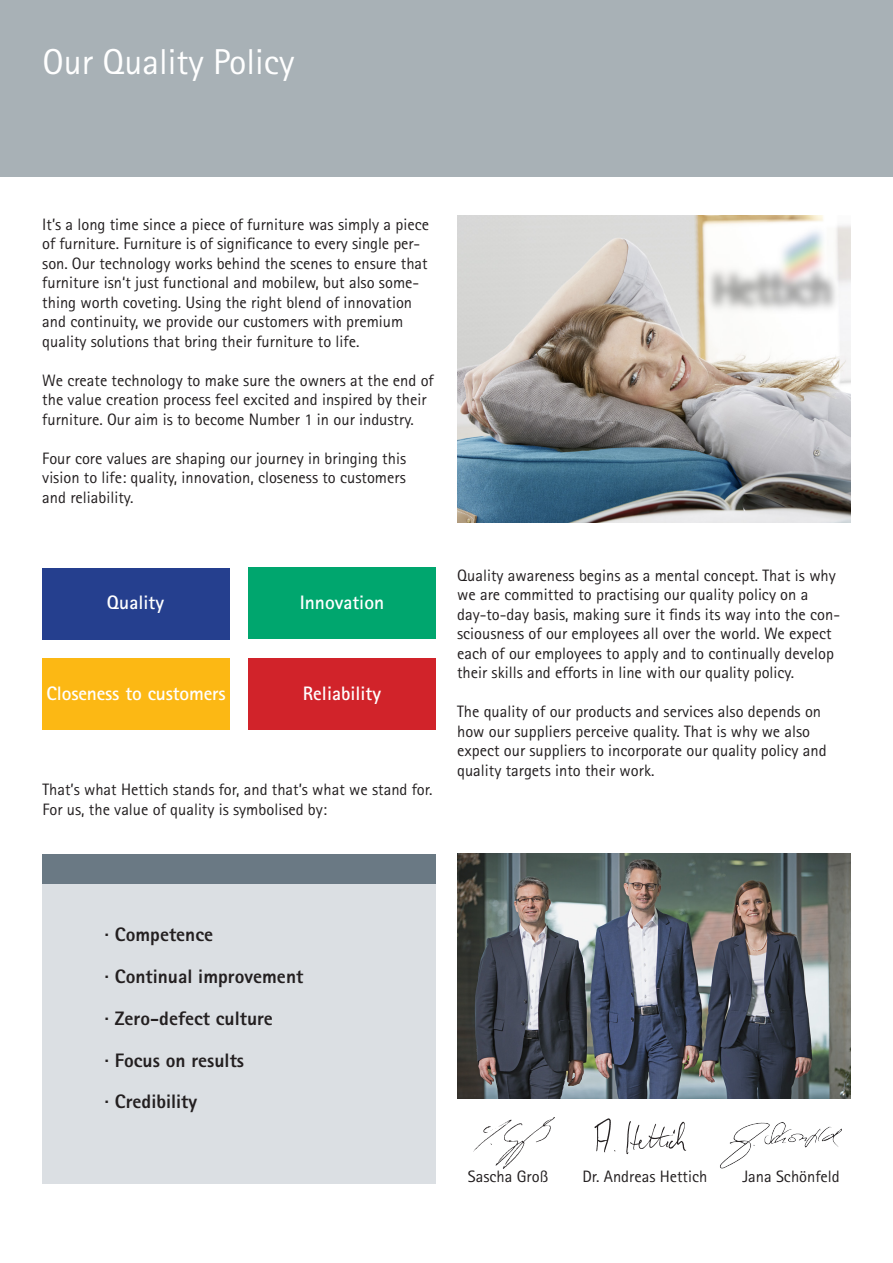
<style>
.page{position:relative;width:893px;height:1263px;background:#fff}
.page>*{position:absolute;margin:0;border:0;box-sizing:border-box;transform-origin:0 0}
.t1{font:36px "Rotis Sans Serif";color:#fff}
.t2{font:800 19.5px/41.7px "Rotis Sans Serif";color:#231f20}
.t3{font:700 19.5px "Rotis Sans Serif";color:#fff}
.t4{font:16.5px/19.5px "Rotis Sans Serif";color:#231f20}
</style>
<div class="page">
<img style="left:457px;top:216px;width:393px;height:306px">
<div style="left:43px;top:854px;width:393px;height:329px;background:#dbdfe3"></div>
<div style="left:43px;top:854px;width:393px;height:29px;background:#6a7984"></div>
<img style="left:457px;top:854px;width:393px;height:244px">
<img style="left:594px;top:1118px;width:93px;height:37px">
<img style="left:473px;top:1117px;width:82px;height:52px">
<img style="left:720px;top:1122px;width:122px;height:47px">
<div style="left:0;top:0;width:893px;height:176px;background:#a8b1b6"></div>
<div style="left:42px;top:568px;width:187px;height:71px;background:#253f8e"></div>
<div style="left:249px;top:568px;width:187px;height:71px;background:#00a66e"></div>
<div style="left:42px;top:658px;width:188px;height:72px;background:#fcb814"></div>
<div style="left:249px;top:658px;width:187px;height:72px;background:#d1232a"></div>
<h1 class="t1" style="left:43px;top:40px;width:254px">Our Quality Policy</h1>
<p class="t4" style="left:42px;top:214px;width:388px">It’s a long time since a piece of furniture was simply a piece of furniture. Furniture is of significance to every single per&shy;son. Our technology works behind the scenes to ensure that furniture isn‘t just functional and mobilew, but also some&shy;thing worth coveting. Using the right blend of innovation and continuity, we provide our customers with premium quality solutions that bring their furniture to life.</p>
<p class="t4" style="left:42px;top:370px;width:393px">We create technology to make sure the owners at the end of the value creation process feel excited and inspired by their furniture. Our aim is to become Number 1 in our industry.</p>
<p class="t4" style="left:42px;top:448px;width:365px;text-align:justify">Four core values are shaping our journey in bringing this vision to life: quality, innovation, closeness to customers and reliability.</p>
<p class="t3" style="left:107px;top:590px;width:59px">Quality</p>
<p class="t3" style="left:300px;top:590px;width:86px">Innovation</p>
<p class="t3" style="left:47px;top:681px;width:181px">Closeness to customers</p>
<p class="t3" style="left:303px;top:681px;width:80px">Reliability</p>
<p class="t4" style="left:43px;top:780px;width:392px">That’s what Hettich stands for, and that’s what we stand for.<br>For us, the value of quality is symbolised by:</p>
<p class="t4" style="left:457px;top:565px;width:385px">Quality awareness begins as a mental concept. That is why we are committed to practising our quality policy on a day-to-day basis, making sure it finds its way into the con&shy;sciousness of our employees all over the world. We expect each of our employees to apply and to continually develop their skills and efforts in line with our quality policy.</p>
<p class="t4" style="left:457px;top:702px;width:371px">The quality of our products and services also depends on how our suppliers perceive quality. That is why we also expect our suppliers to incorporate our quality policy and quality targets into their work.</p>
<p class="t2" style="left:104px;top:914px;width:200px">· Competence<br>· Continual improvement · Zero-defect culture<br>· Focus on results<br>· Credibility</p>
<p class="t4" style="left:468px;top:1167px;width:82px">Sascha Groß</p>
<p class="t4" style="left:582px;top:1167px;width:126px">Dr. Andreas Hettich</p>
<p class="t4" style="left:742px;top:1167px;width:99px">Jana Schönfeld</p>
</div>
